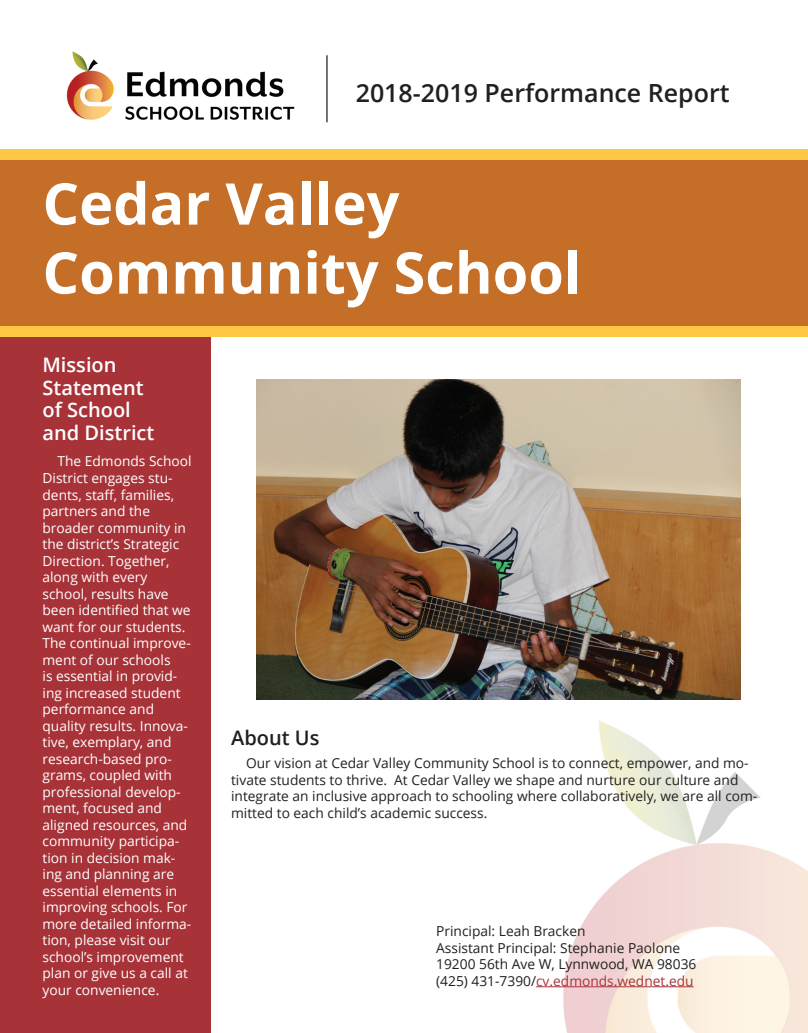
<style>
.page{position:relative;width:808px;height:1033px;background:#fff}
.page>*{position:absolute;margin:0;border:0;box-sizing:border-box;transform-origin:0 0}
.t1{font:700 57.5px/69px "Open Sans";color:#fff}
.t2{font:600 25px "Open Sans";color:#231f20}
.t3{font:600 20px/22.5px "Open Sans";color:#fff}
.t4{font:600 20px "Open Sans";color:#231f20}
.t5{font:13.75px/16.5px "Open Sans";color:#fff}
.t6{font:13.75px/16.5px "Open Sans";color:#231f20}
.s1{color:#a73339}
</style>
<div class="page">
<img style="left:536px;top:589px;width:272px;height:443px">
<div style="left:0;top:316px;width:210px;height:716px;background:#a73339"></div>
<div style="left:0;top:313px;width:808px;height:24px;background:#fec844"></div>
<div style="left:0;top:149px;width:808px;height:24px;background:#fec844"></div>
<div style="left:0;top:161px;width:808px;height:165px;background:#c46e28"></div>
<img style="left:66px;top:51px;width:229px;height:69px">
<hr style="left:326px;top:55px;width:1px;height:67px;background:#231f20">
<hr style="left:536px;top:986px;width:157px;height:1px;background:#a73339">
<img style="left:256px;top:380px;width:484px;height:320px">
<h2 class="t2" style="left:355px;top:75px;width:375px">2018-2019 Performance Report</h2>
<h1 class="t1" style="left:42px;top:168px;width:540px">Cedar Valley<br>Community School</h1>
<h3 class="t3" style="left:42px;top:353px;width:113px">Mission<br>Statement of School and District</h3>
<p class="t5" style="left:42px;top:453px;width:151px;text-indent:15px">The Edmonds School<br>District engages stu&shy;dents, staff, families, partners and the broader community in the district’s Strategic<br>Direction. Together, along with every school, results have been identified that we want for our students.<br>The continual improve&shy;ment of our schools<br>is essential in provid&shy;ing increased student performance and quality results. Innova&shy;tive, exemplary, and research-based pro&shy;grams, coupled with professional develop&shy;ment, focused and aligned resources, and community participa&shy;tion in decision mak&shy;ing and planning are essential elements in improving schools. For more detailed informa&shy;tion, please visit our school’s improvement plan or give us a call at your convenience.</p>
<h3 class="t4" style="left:231px;top:724px;width:90px">About Us</h3>
<p class="t6" style="left:231px;top:754px;width:527px;text-indent:15px">Our vision at Cedar Valley Community School is to connect, empower, and mo&shy;tivate students to thrive. At Cedar Valley we shape and nurture our culture and integrate an inclusive approach to schooling where collaboratively, we are all com&shy;mitted to each child’s academic success.</p>
<p class="t6" style="left:436px;top:922px;width:262px">Principal: Leah Bracken<br>Assistant Principal: Stephanie Paolone 19200 56th Ave W, Lynnwood, WA 98036 (425) 431-7390/<span class="s1">cv.edmonds.wednet.edu</span></p>
</div>
